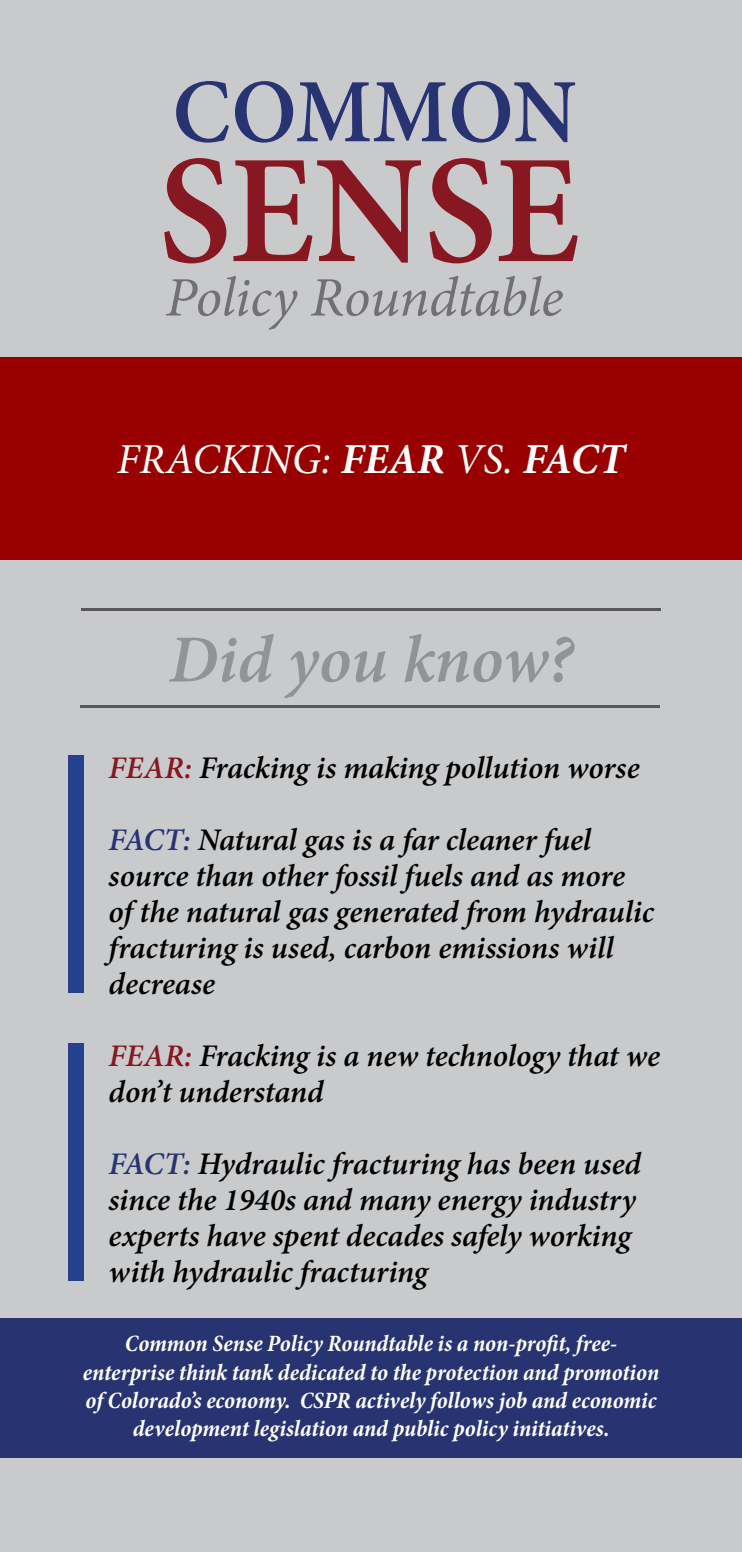
<style>
.page{position:relative;width:742px;height:1552px;background:#c9cacc}
.page>*{position:absolute;margin:0;border:0;box-sizing:border-box;transform-origin:0 0}
.t1{font:italic 600 67.5px "Minion Pro";letter-spacing:-.005em;color:#919396}
.t2{font:italic 42.75px "Minion Pro";color:#fff}
.t3{font:italic 600 31.5px/36px "Minion Pro";letter-spacing:-.005em;color:#000}
.t4{font:italic 700 condensed 23.62px/28.3px "Minion Pro";letter-spacing:-.005em;color:#fff;text-align:center}
.s1{font-weight:700}
.s2{color:#871720}
.s3{color:#283371}
</style>
<div class="page">
<div style="left:0;top:357px;width:742px;height:203px;background:#900"></div>
<div style="left:69px;top:755px;width:15px;height:237px;background:#25408f"></div>
<div style="left:69px;top:1043px;width:15px;height:238px;background:#25408f"></div>
<svg style="left:176px;top:81px;width:399px;height:62px"></svg>
<svg style="left:166px;top:276px;width:397px;height:54px"></svg>
<svg style="left:164px;top:158px;width:414px;height:105px"></svg>
<div style="left:0;top:1318px;width:742px;height:139px;background:#283371"></div>
<hr style="left:80px;top:705px;width:580px;height:3px;background:#58585a">
<hr style="left:81px;top:608px;width:580px;height:2px;background:#58585a">
<h2 class="t2" style="left:117px;top:430px;width:510px">FRACKING: <span class="s1">FEAR</span> VS. <span class="s1">FACT</span></h2>
<h1 class="t1" style="left:169px;top:613px;width:406px">Did you know?</h1>
<p class="t3" style="left:109px;top:750px;width:533px"><span class="s2">FEAR:</span> Fracking is making pollution worse</p>
<p class="t3" style="left:109px;top:822px;width:547px"><span class="s3">FACT:</span> Natural gas is a far cleaner fuel source than other fossil fuels and as more of the natural gas generated from hydraulic fracturing is used, carbon emissions will decrease</p>
<p class="t3" style="left:109px;top:1038px;width:553px"><span class="s2">FEAR:</span> Fracking is a new technology that we don’t understand</p>
<p class="t3" style="left:109px;top:1146px;width:534px"><span class="s3">FACT:</span> Hydraulic fracturing has been used since the 1940s and many energy industry experts have spent decades safely working with hydraulic fracturing</p>
<p class="t4" style="left:83px;top:1329px;width:578px">Common Sense Policy Roundtable is a non-profit, free&shy;enterprise think tank dedicated to the protection and promotion of Colorado’s economy. CSPR actively follows job and economic development legislation and public policy initiatives.</p>
</div>
